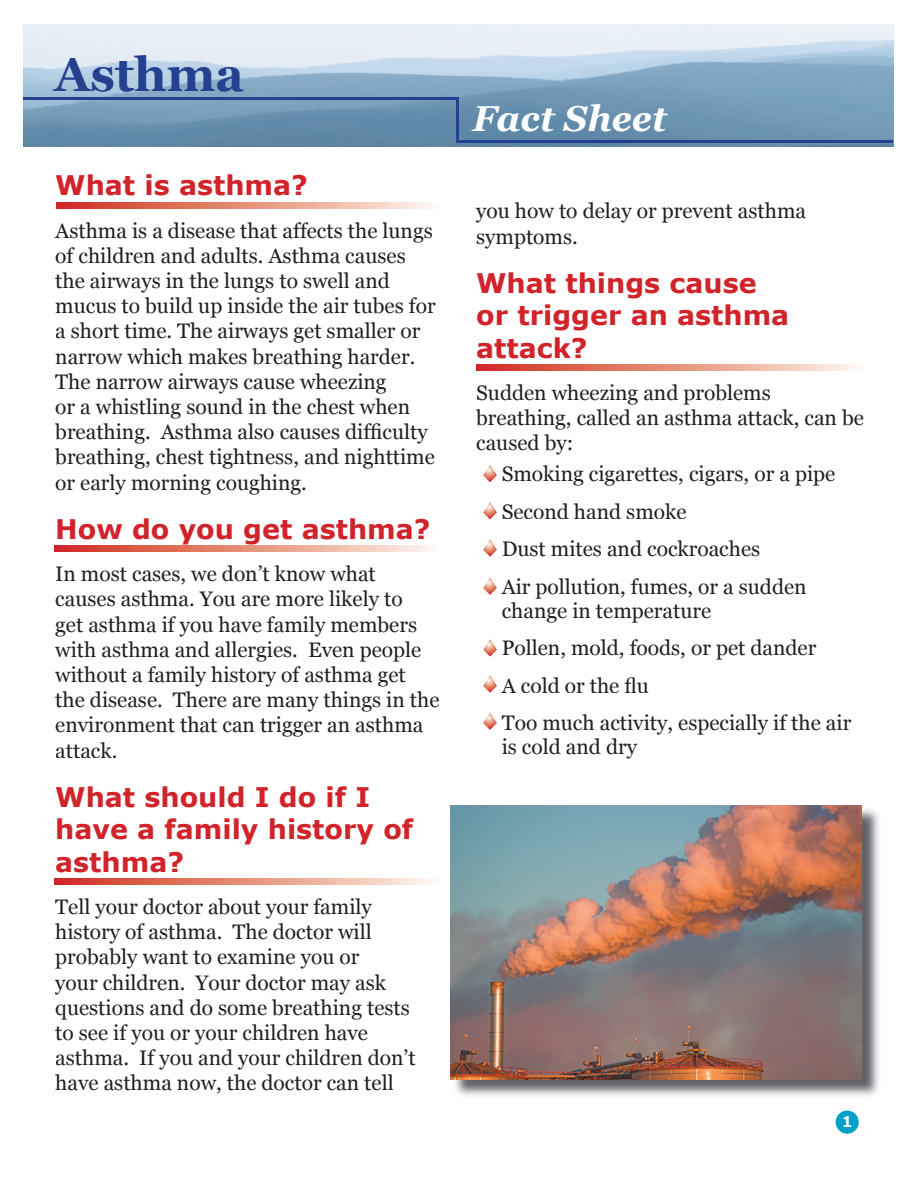
<style>
.page{position:relative;width:918px;height:1188px;background:#fff}
.page>*{position:absolute;margin:0;border:0;box-sizing:border-box;transform-origin:0 0}
.t1{font:700 48px "Georgia";color:#25408f}
.t2{font:italic 700 36px "Georgia";color:#fff}
.t3{font:700 27px/32.4px "Verdana";color:#d1232a}
.t4{font:21px/25.2px "Georgia";color:#231f20}
.t5{font:700 15px "Tahoma";color:#fff}
</style>
<div class="page">
<img style="left:24px;top:24px;width:869px;height:122px">
<hr style="left:24px;top:97px;width:434px;height:3px;background:#25408f">
<hr style="left:456px;top:97px;width:3px;height:46px;background:#25408f">
<hr style="left:456px;top:140px;width:437px;height:3px;background:#25408f">
<svg style="left:483px;top:465px;width:14px;height:17px"></svg>
<svg style="left:483px;top:502px;width:14px;height:17px"></svg>
<svg style="left:483px;top:539px;width:14px;height:18px"></svg>
<svg style="left:483px;top:577px;width:14px;height:18px"></svg>
<img style="left:452px;top:809px;width:427px;height:287px">
<img style="left:450px;top:805px;width:412px;height:274px">
<svg style="left:483px;top:639px;width:14px;height:18px"></svg>
<svg style="left:483px;top:675px;width:14px;height:18px"></svg>
<svg style="left:56px;top:203px;width:376px;height:6px;background:#e58f7d"></svg>
<svg style="left:54px;top:546px;width:378px;height:6px;background:#e58f7d"></svg>
<svg style="left:54px;top:879px;width:378px;height:6px;background:#e58f7d"></svg>
<svg style="left:477px;top:364px;width:378px;height:6px;background:#e58f7d"></svg>
<svg style="left:483px;top:712px;width:14px;height:18px"></svg>
<div style="left:836px;top:1111px;width:23px;height:23px;background:#00a1c9;border-radius:50%"></div>
<h1 class="t1" style="left:54px;top:47px;width:192px">Asthma</h1>
<p class="t3" style="left:55px;top:168px;width:254px">What is asthma?</p>
<p class="t4" style="left:55px;top:218px;width:382px">Asthma is a disease that affects the lungs of children and adults. Asthma causes the airways in the lungs to swell and mucus to build up inside the air tubes for a short time. The airways get smaller or narrow which makes breathing harder.<br>The narrow airways cause wheezing<br>or a whistling sound in the chest when breathing. Asthma also causes difficulty breathing, chest tightness, and nighttime or early morning coughing.</p>
<p class="t3" style="left:55px;top:512px;width:377px">How do you get asthma?</p>
<p class="t4" style="left:55px;top:561px;width:386px">In most cases, we don’t know what causes asthma. You are more likely to<br>get asthma if you have family members with asthma and allergies. Even people without a family history of asthma get the disease. There are many things in the environment that can trigger an asthma attack.</p>
<p class="t3" style="left:55px;top:780px;width:360px">What should I do if I have a family history of asthma?</p>
<p class="t4" style="left:55px;top:894px;width:362px">Tell your doctor about your family history of asthma. The doctor will probably want to examine you or<br>your children. Your doctor may ask questions and do some breathing tests to see if you or your children have asthma. If you and your children don’t have asthma now, the doctor can tell</p>
<h2 class="t2" style="left:472px;top:98px;width:196px">Fact Sheet</h2>
<p class="t4" style="left:476px;top:198px;width:331px">you how to delay or prevent asthma symptoms.</p>
<p class="t3" style="left:476px;top:266px;width:315px">What things cause or trigger an asthma attack?</p>
<p class="t4" style="left:476px;top:380px;width:389px">Sudden wheezing and problems breathing, called an asthma attack, can be caused by:</p>
<p class="t4" style="left:502px;top:455px;width:335px;line-height:37.5px">Smoking cigarettes, cigars, or a pipe<br>Second hand smoke<br>Dust mites and cockroaches<br>Air pollution, fumes, or a sudden</p>
<p class="t4" style="left:502px;top:592px;width:351px;line-height:37.5px">change in temperature<br>Pollen, mold, foods, or pet dander<br>A cold or the flu<br>Too much activity, especially if the air</p>
<p class="t4" style="left:502px;top:734px;width:137px">is cold and dry</p>
<p class="t5" style="left:842px;top:1111px;width:11px">1</p>
</div>
